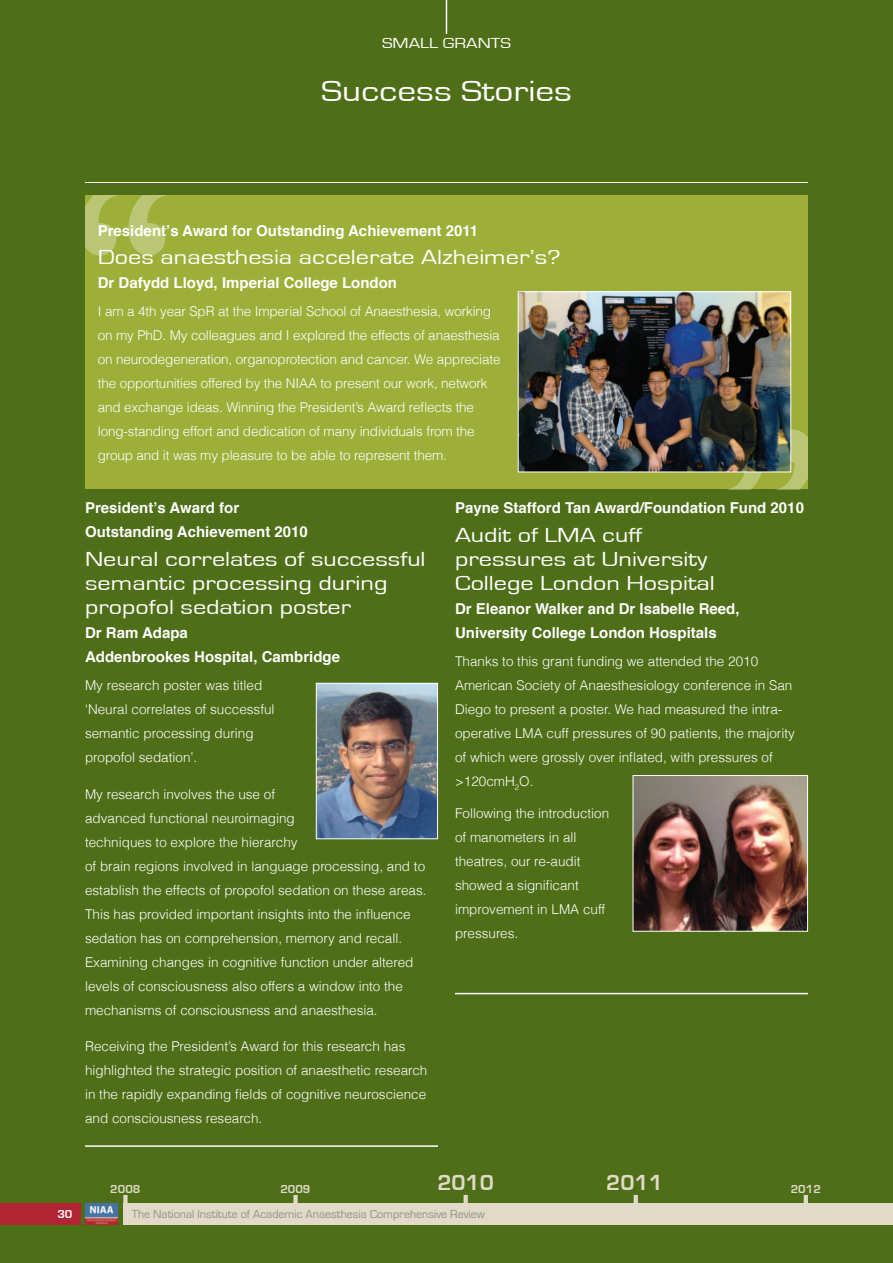
<style>
.page{position:relative;width:893px;height:1263px;background:#4e6e17}
.page>*{position:absolute;margin:0;border:0;box-sizing:border-box;transform-origin:0 0}
.t1{font:30px "Eurostile";color:#fff;scale:1.25 1}
.t2{font:700 22.5px "Eurostile";color:#e0dac7}
.t3{font:21px/24px "Eurostile";color:#fff;scale:1.25 1}
.t4{font:700 15px/24px "Helvetica";color:#fff}
.t5{font:15px "Eurostile";color:#fff;scale:1.25 1}
.t6{font:300 13.5px/24px "Helvetica";color:#fff}
.t7{font:12px "Eurostile";color:#94908e}
.t8{font:700 12px "Eurostile";color:#e0dac7}
.t9{font:700 12px "Eurostile";color:#fff}
</style>
<div class="page">
<div style="left:0;top:1203px;width:81px;height:22px;background:#b22333"></div>
<img style="left:85px;top:1203px;width:33px;height:22px">
<hr style="left:85px;top:1145px;width:353px;height:2px;background:#fff">
<hr style="left:455px;top:993px;width:353px;height:1px;background:#fff">
<hr style="left:446px;top:0;width:1px;height:34px;background:#fff">
<hr style="left:85px;top:182px;width:723px;height:1px;background:#fff">
<img style="left:318px;top:685px;width:118px;height:152px">
<div style="left:316px;top:683px;width:122px;height:156px;border:1px solid #fff"></div>
<div style="left:85px;top:196px;width:723px;height:293px;background:#9daf39"></div>
<svg style="left:85px;top:196px;width:80px;height:60px"></svg>
<svg style="left:727px;top:429px;width:81px;height:61px"></svg>
<img style="left:520px;top:293px;width:269px;height:177px">
<div style="left:518px;top:291px;width:273px;height:181px;border:1px solid #fff"></div>
<div style="left:123px;top:1195px;width:5px;height:30px;background:#e0dac7"></div>
<div style="left:293px;top:1195px;width:5px;height:30px;background:#e0dac7"></div>
<svg style="left:464px;top:1195px;width:4px;height:8px"></svg>
<svg style="left:634px;top:1195px;width:4px;height:8px"></svg>
<hr style="left:804px;top:1195px;width:4px;height:30px;background:#e0dac7">
<div style="left:123px;top:1203px;width:770px;height:22px;background:#e0dac7"></div>
<img style="left:635px;top:777px;width:171px;height:153px">
<div style="left:633px;top:775px;width:175px;height:157px;border:1px solid #fff"></div>
<p class="t5" style="left:382px;top:35px;width:19px">Small</p>
<p class="t5" style="left:443px;top:35px;width:20px">Grants</p>
<h1 class="t1" style="left:321px;top:75px;width:202px">Success Stories</h1>
<p class="t4" style="left:98px;top:219px;width:382px">President’s Award for Outstanding Achievement 2011</p>
<h3 class="t3" style="left:98px;top:246px;width:372px">Does anaesthesia accelerate Alzheimer’s?</h3>
<p class="t4" style="left:98px;top:271px;width:301px">Dr Dafydd Lloyd, Imperial College London</p>
<p class="t6" style="left:98px;top:299px;width:404px">I am a 4th year SpR at the Imperial School of Anaesthesia, working on my PhD. My colleagues and I explored the effects of anaesthesia on neurodegeneration, organoprotection and cancer. We appreciate the opportunities offered by the NIAA to present our work, network and exchange ideas. Winning the President’s Award reflects the long-standing effort and dedication of many individuals from the group and it was my pleasure to be able to represent them.</p>
<p class="t4" style="left:85px;top:496px;width:224px">President’s Award for<br>Outstanding Achievement 2010</p>
<h3 class="t3" style="left:85px;top:547px;width:274px">Neural correlates of successful semantic processing during propofol sedation poster</h3>
<p class="t4" style="left:85px;top:620px;width:257px">Dr Ram Adapa<br>Addenbrookes Hospital, Cambridge</p>
<p class="t6" style="left:85px;top:673px;width:191px">My research poster was titled ‘Neural correlates of successful semantic processing during propofol sedation’.</p>
<p class="t6" style="left:85px;top:782px;width:343px">My research involves the use of<br>advanced functional neuroimaging<br>techniques to explore the hierarchy<br>of brain regions involved in language processing, and to establish the effects of propofol sedation on these areas.<br>This has provided important insights into the influence sedation has on comprehension, memory and recall.<br>Examining changes in cognitive function under altered levels of consciousness also offers a window into the mechanisms of consciousness and anaesthesia.</p>
<p class="t6" style="left:85px;top:1034px;width:344px">Receiving the President’s Award for this research has highlighted the strategic position of anaesthetic research in the rapidly expanding fields of cognitive neuroscience and consciousness research.</p>
<p class="t4" style="left:455px;top:496px;width:350px">Payne Stafford Tan Award/Foundation Fund 2010</p>
<h3 class="t3" style="left:455px;top:523px;width:209px">Audit of LMA cuff pressures at University<br>College London Hospital</h3>
<p class="t4" style="left:455px;top:596px;width:286px">Dr Eleanor Walker and Dr Isabelle Reed,<br>University College London Hospitals</p>
<p class="t6" style="left:455px;top:649px;width:341px">Thanks to this grant funding we attended the 2010<br>American Society of Anaesthesiology conference in San Diego to present a poster. We had measured the intra&shy;operative LMA cuff pressures of 90 patients, the majority of which were grossly over inflated, with pressures of &gt;120cmH<sub>2</sub>O.</p>
<p class="t6" style="left:455px;top:801px;width:156px">Following the introduction of manometers in all theatres, our re-audit showed a significant improvement in LMA cuff pressures.</p>
<p class="t9" style="left:57px;top:1207px;width:17px">30</p>
<h2 class="t2" style="left:437px;top:1171px;width:58px">2010</h2>
<h2 class="t2" style="left:606px;top:1171px;width:58px">2011</h2>
<p class="t8" style="left:110px;top:1182px;width:32px">2008</p>
<p class="t8" style="left:280px;top:1182px;width:32px">2009</p>
<p class="t8" style="left:791px;top:1182px;width:32px">2012</p>
<p class="t7" style="left:132px;top:1208px;width:355px">The National Institute of Academic Anaesthesia Comprehensive Review</p>
<p class="t8" style="left:450px;top:1182px;width:32px">2010</p>
<p class="t8" style="left:621px;top:1182px;width:32px">2011</p>
</div>
